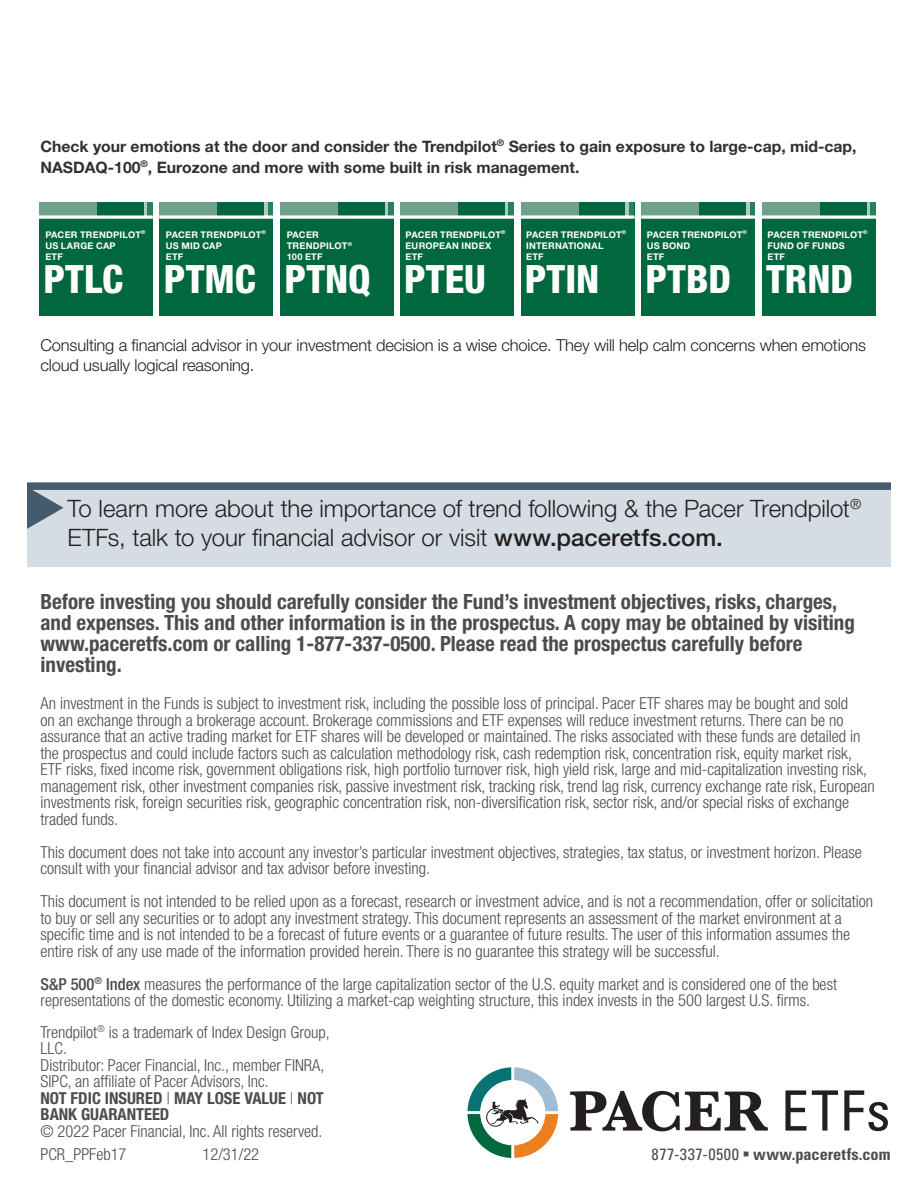
<style>
.page{position:relative;width:918px;height:1188px;background:#fff}
.page>*{position:absolute;margin:0;border:0;box-sizing:border-box;transform-origin:0 0}
.t1{font:800 condensed 39.15px "Helvetica Neue LT Std";color:#fff}
.t2{font:300 24px/28.8px "Helvetica Neue LT Std";letter-spacing:-.005em;color:#231f20}
.t3{font:700 condensed 21px/21px "Helvetica Neue LT Std";color:#4b4c4d}
.t4{font:300 condensed 16.5px/16.5px "Helvetica Neue LT Std";color:#4b4c4d}
.t5{font:300 16.5px/19.8px "Helvetica Neue LT Std";letter-spacing:-.01em;color:#231f20}
.t6{font:700 condensed 16.35px "Univers LT Std";letter-spacing:.005em;color:#4b4c4d}
.t7{font:700 15.75px/21px "Helvetica Neue LT Std";color:#312f30}
.t8{font:700 9.15px/11.1px "Helvetica Neue LT Std";letter-spacing:.025em;color:#fff}
.s1{font-weight:500}
.s2{font-weight:700}
.s3{font-weight:400}
</style>
<div class="page">
<div style="left:27px;top:487px;width:864px;height:80px;background:#d6dce3"></div>
<svg style="left:27px;top:490px;width:37px;height:39px"></svg>
<div style="left:27px;top:482px;width:864px;height:8px;background:#435b6d"></div>
<div style="left:39px;top:202px;width:114px;height:114px;background:#00673e"></div>
<div style="left:118px;top:202px;width:35px;height:15px;background:#278060"></div>
<svg style="left:143px;top:202px;width:4px;height:13px"></svg>
<div style="left:87px;top:202px;width:56px;height:15px;background:#00673e"></div>
<div style="left:39px;top:202px;width:57px;height:15px;background:#70a289"></div>
<svg style="left:39px;top:215px;width:114px;height:4px"></svg>
<div style="left:160px;top:202px;width:113px;height:114px;background:#00673e"></div>
<div style="left:238px;top:202px;width:35px;height:15px;background:#278060"></div>
<div style="left:229px;top:202px;width:39px;height:15px;background:#b0cabc"></div>
<div style="left:207px;top:202px;width:57px;height:15px;background:#00673e"></div>
<div style="left:160px;top:202px;width:57px;height:15px;background:#70a289"></div>
<svg style="left:159px;top:215px;width:114px;height:4px"></svg>
<div style="left:280px;top:202px;width:114px;height:114px;background:#00673e"></div>
<div style="left:359px;top:202px;width:35px;height:15px;background:#278060"></div>
<div style="left:349px;top:202px;width:39px;height:15px;background:#b0cabc"></div>
<div style="left:328px;top:202px;width:57px;height:15px;background:#00673e"></div>
<div style="left:280px;top:202px;width:58px;height:15px;background:#70a289"></div>
<svg style="left:280px;top:215px;width:114px;height:4px"></svg>
<div style="left:400px;top:202px;width:114px;height:114px;background:#00673e"></div>
<div style="left:479px;top:202px;width:35px;height:15px;background:#278060"></div>
<div style="left:469px;top:202px;width:39px;height:15px;background:#b0cabc"></div>
<div style="left:448px;top:202px;width:57px;height:15px;background:#00673e"></div>
<div style="left:400px;top:202px;width:58px;height:15px;background:#70a289"></div>
<svg style="left:400px;top:215px;width:114px;height:4px"></svg>
<svg style="left:570px;top:1090px;width:318px;height:41px"></svg>
<svg style="left:467px;top:1067px;width:92px;height:91px"></svg>
<div style="left:521px;top:202px;width:113px;height:114px;background:#00673e"></div>
<div style="left:599px;top:202px;width:35px;height:15px;background:#278060"></div>
<div style="left:590px;top:202px;width:39px;height:15px;background:#b0cabc"></div>
<div style="left:569px;top:202px;width:56px;height:15px;background:#00673e"></div>
<div style="left:521px;top:202px;width:57px;height:15px;background:#70a289"></div>
<svg style="left:521px;top:215px;width:114px;height:4px"></svg>
<div style="left:642px;top:202px;width:113px;height:114px;background:#00673e"></div>
<div style="left:720px;top:202px;width:35px;height:15px;background:#278060"></div>
<div style="left:711px;top:202px;width:39px;height:15px;background:#b0cabc"></div>
<div style="left:689px;top:202px;width:57px;height:15px;background:#00673e"></div>
<div style="left:642px;top:202px;width:57px;height:15px;background:#70a289"></div>
<svg style="left:641px;top:215px;width:114px;height:4px"></svg>
<div style="left:762px;top:202px;width:114px;height:114px;background:#00673e"></div>
<div style="left:841px;top:202px;width:35px;height:15px;background:#278060"></div>
<svg style="left:866px;top:202px;width:4px;height:13px"></svg>
<div style="left:810px;top:202px;width:56px;height:15px;background:#00673e"></div>
<div style="left:762px;top:202px;width:58px;height:15px;background:#70a289"></div>
<svg style="left:762px;top:215px;width:114px;height:4px"></svg>
<p class="t7" style="left:40px;top:135px;width:818px">Check your emotions at the door and consider the Trendpilot<sup>®</sup> Series to gain exposure to large-cap, mid-cap,<br>NASDAQ-100<sup>®</sup>, Eurozone and more with some built in risk management.</p>
<p class="t8" style="left:45px;top:229px;width:102px">PACER TRENDPILOT<sup>®<br></sup>US LARGE CAP<br>ETF</p>
<h1 class="t1" style="left:43px;top:256px;width:81px">PTLC</h1>
<p class="t8" style="left:166px;top:229px;width:102px">PACER TRENDPILOT<sup>®<br></sup>US MID CAP<br>ETF</p>
<h1 class="t1" style="left:164px;top:256px;width:93px">PTMC</h1>
<p class="t8" style="left:287px;top:229px;width:67px">PACER<br>TRENDPILOT<sup>®<br></sup>100 ETF</p>
<h1 class="t1" style="left:285px;top:256px;width:88px">PTNQ</h1>
<p class="t8" style="left:405px;top:229px;width:102px">PACER TRENDPILOT<sup>®<br></sup>EUROPEAN INDEX<br>ETF</p>
<h1 class="t1" style="left:404px;top:256px;width:83px">PTEU</h1>
<p class="t8" style="left:526px;top:229px;width:102px">PACER TRENDPILOT<sup>®<br></sup>INTERNATIONAL<br>ETF</p>
<h1 class="t1" style="left:525px;top:256px;width:76px">PTIN</h1>
<p class="t8" style="left:647px;top:229px;width:102px">PACER TRENDPILOT<sup>®<br></sup>US BOND<br>ETF</p>
<h1 class="t1" style="left:646px;top:256px;width:87px">PTBD</h1>
<p class="t8" style="left:767px;top:229px;width:102px">PACER TRENDPILOT<sup>®<br></sup>FUND OF FUNDS<br>ETF</p>
<h1 class="t1" style="left:766px;top:256px;width:88px">TRND</h1>
<p class="t5" style="left:40px;top:335px;width:827px">Consulting a financial advisor in your investment decision is a wise choice. They will help calm concerns when emotions cloud usually logical reasoning.</p>
<h2 class="t2" style="left:68px;top:494px;width:795px">To learn more about the importance of trend following &amp; the Pacer Trendpilot<sup>®<br></sup>ETFs, talk to your financial advisor or visit <span class="s1">www.paceretfs.com.</span></h2>
<p class="t3" style="left:40px;top:591px;width:816px">Before investing you should carefully consider the Fund’s investment objectives, risks, charges, and expenses. This and other information is in the prospectus. A copy may be obtained by visiting www.paceretfs.com or calling 1-877-337-0500. Please read the prospectus carefully before investing.</p>
<p class="t4" style="left:40px;top:695px;width:836px">An investment in the Funds is subject to investment risk, including the possible loss of principal. Pacer ETF shares may be bought and sold<br>on an exchange through a brokerage account. Brokerage commissions and ETF expenses will reduce investment returns. There can be no assurance that an active trading market for ETF shares will be developed or maintained. The risks associated with these funds are detailed in the prospectus and could include factors such as calculation methodology risk, cash redemption risk, concentration risk, equity market risk, ETF risks, fixed income risk, government obligations risk, high portfolio turnover risk, high yield risk, large and mid-capitalization investing risk, management risk, other investment companies risk, passive investment risk, tracking risk, trend lag risk, currency exchange rate risk, European investments risk, foreign securities risk, geographic concentration risk, non-diversification risk, sector risk, and/or special risks of exchange traded funds.</p>
<p class="t4" style="left:40px;top:844px;width:823px">This document does not take into account any investor’s particular investment objectives, strategies, tax status, or investment horizon. Please consult with your financial advisor and tax advisor before investing.</p>
<p class="t4" style="left:40px;top:893px;width:834px">This document is not intended to be relied upon as a forecast, research or investment advice, and is not a recommendation, offer or solicitation to buy or sell any securities or to adopt any investment strategy. This document represents an assessment of the market environment at a specific time and is not intended to be a forecast of future events or a guarantee of future results. The user of this information assumes the entire risk of any use made of the information provided herein. There is no guarantee this strategy will be successful.</p>
<p class="t4" style="left:40px;top:976px;width:798px"><span class="s1">S&amp;P 500</span><sup>®</sup> <span class="s1">Index</span> measures the performance of the large capitalization sector of the U.S. equity market and is considered one of the best representations of the domestic economy. Utilizing a market-cap weighting structure, this index invests in the 500 largest U.S. firms.</p>
<p class="t4" style="left:41px;top:1024px;width:291px">Trendpilot<sup>®</sup> is a trademark of Index Design Group, LLC.<br>Distributor: Pacer Financial, Inc., member FINRA, SIPC, an affiliate of Pacer Advisors, Inc.<br><span class="s2">NOT FDIC INSURED</span> | <span class="s2">MAY LOSE VALUE</span> | <span class="s2">NOT BANK GUARANTEED</span></p>
<p class="t4" style="left:41px;top:1123px;width:283px">© 2022 Pacer Financial, Inc. All rights reserved.</p>
<p class="t4" style="left:40px;top:1146px;width:88px">PCR_PPFeb17</p>
<p class="t4" style="left:202px;top:1146px;width:58px">12/31/22</p>
<p class="t6" style="left:652px;top:1144px;width:240px"><span class="s3">877-337-0500</span> ▪ www.paceretfs.com</p>
</div>
